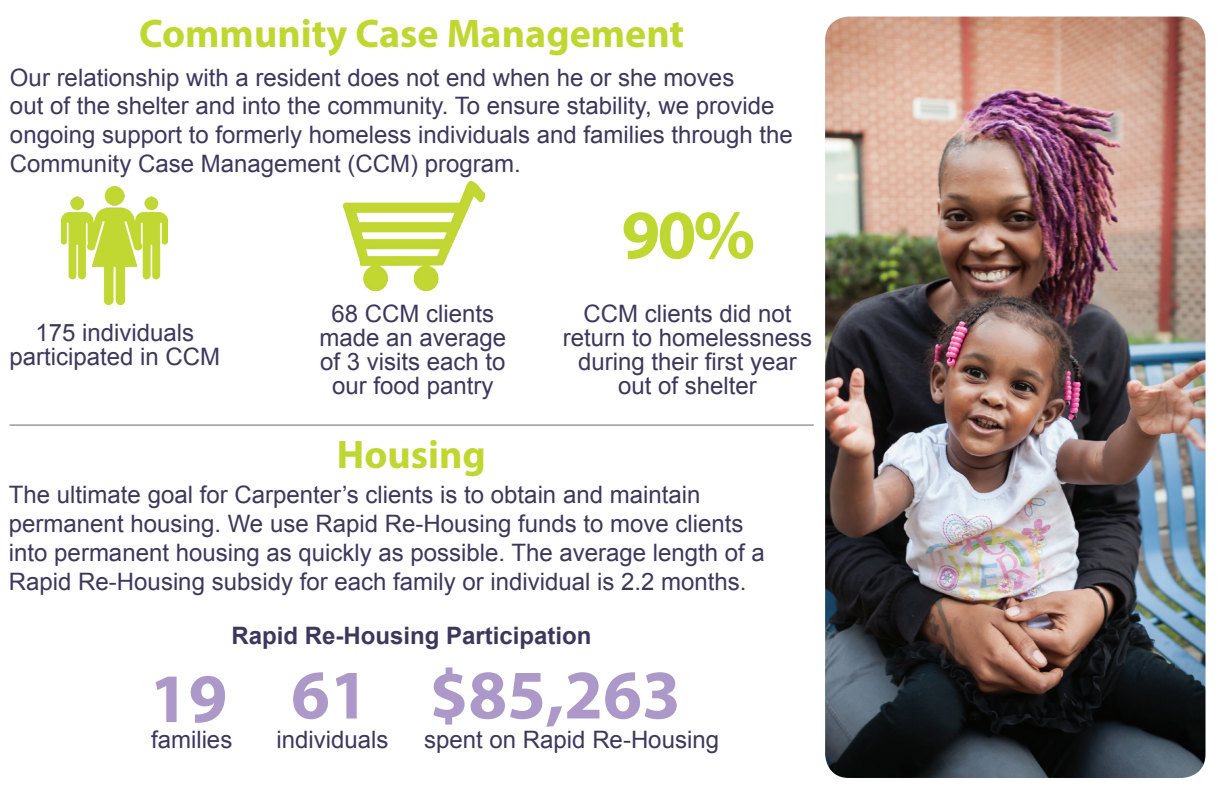
<style>
.page{position:relative;width:1224px;height:792px;background:#fff}
.page>*{position:absolute;margin:0;border:0;box-sizing:border-box;transform-origin:0 0}
.t1{font:700 70px "Myriad Pro";color:#ac99c9}
.t2{font:700 70px "Myriad Pro";color:#c1d731}
.t3{font:700 40px "Myriad Pro";color:#c1d731}
.t4{font:24px/24px "Arial";color:#3d375d;text-align:center}
.t5{font:700 24px "Arial";color:#3d375d}
</style>
<div class="page">
<img style="left:344px;top:182px;width:141px;height:108px">
<img style="left:61px;top:187px;width:106px;height:118px">
<img style="left:825px;top:17px;width:381px;height:761px">
<hr style="left:10px;top:425px;width:804px;height:1px;background:#6b686d">
<h2 class="t3" style="left:139px;top:8px;width:547px">Community Case Management</h2>
<p class="t4" style="left:10px;top:63px;width:784px;line-height:28.8px;text-align:left">Our relationship with a resident does not end when he or she moves<br>out of the shelter and into the community. To ensure stability, we provide ongoing support to formerly homeless individuals and families through the Community Case Management (CCM) program.</p>
<p class="t4" style="left:9px;top:321px;width:212px">175 individuals participated in CCM</p>
<p class="t4" style="left:319px;top:302px;width:188px">68 CCM clients made an average of 3 visits each to our food pantry</p>
<h2 class="t3" style="left:337px;top:428px;width:150px">Housing</h2>
<h1 class="t2" style="left:621px;top:189px;width:135px">90%</h1>
<p class="t4" style="left:563px;top:302px;width:251px">CCM clients did not return to homelessness during their first year out of shelter</p>
<p class="t4" style="left:9px;top:481px;width:758px;line-height:28.8px;text-align:left">The ultimate goal for Carpenter’s clients is to obtain and maintain permanent housing. We use Rapid Re-Housing funds to move clients into permanent housing as quickly as possible. The average length of a Rapid Re-Housing subsidy for each family or individual is 2.2 months.</p>
<p class="t5" style="left:231px;top:620px;width:362px">Rapid Re-Housing Participation</p>
<h1 class="t1" style="left:150px;top:651px;width:220px">19 61</h1>
<p class="t4" style="left:151px;top:727px;width:83px">families</p>
<p class="t4" style="left:276px;top:727px;width:114px">individuals</p>
<h1 class="t1" style="left:430px;top:649px;width:253px">$85,263</h1>
<p class="t4" style="left:424px;top:727px;width:296px">spent on Rapid Re-Housing</p>
</div>
